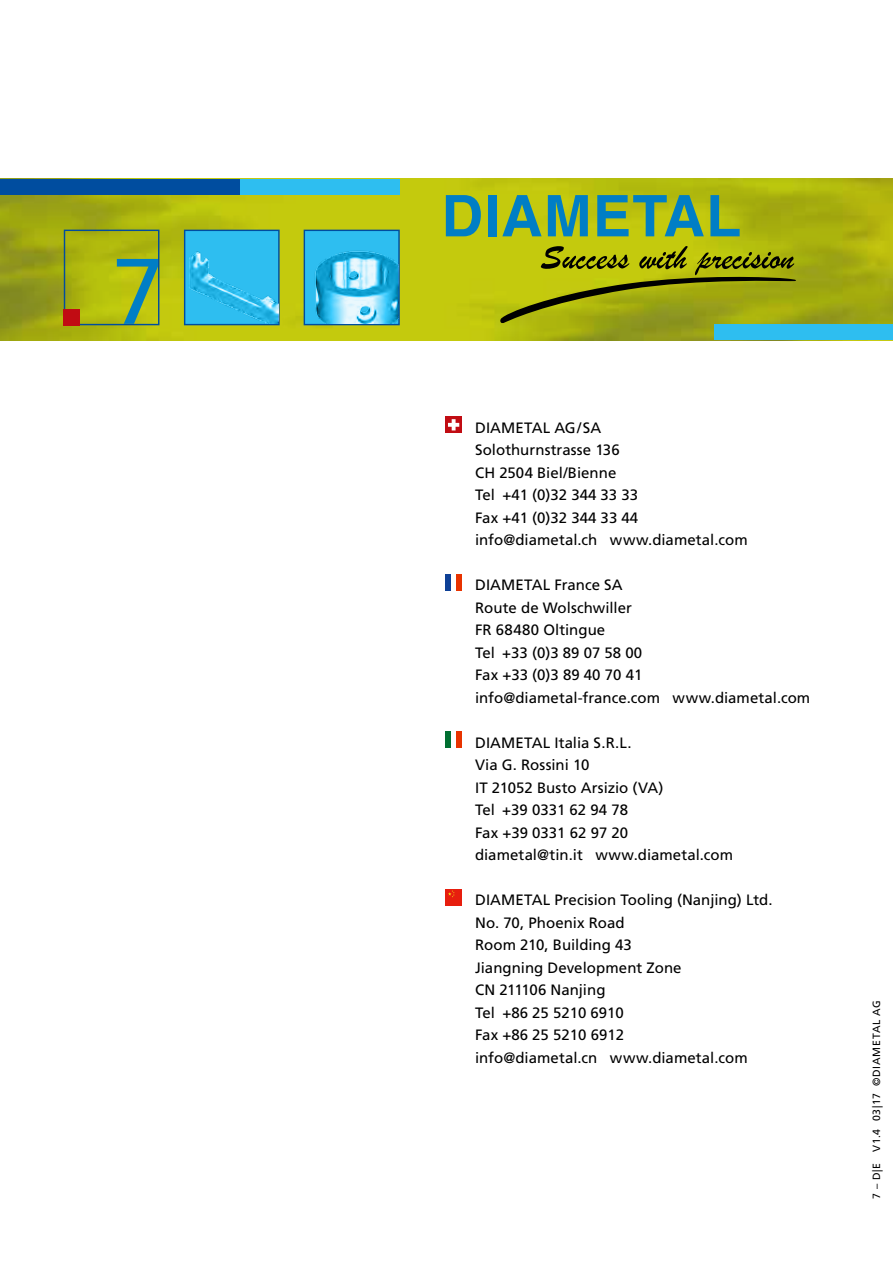
<style>
.page{position:relative;width:893px;height:1263px;background:#fff}
.page>*{position:absolute;margin:0;border:0;box-sizing:border-box;transform-origin:0 0}
.t1{font:93px "Frutiger LT";color:#007ec5}
.t2{font:15px/22.5px "Frutiger LT";color:#000}
.t3{font:10.5px "Frutiger LT";letter-spacing:.07em;color:#000}
</style>
<div class="page">
<img style="left:0;top:179px;width:893px;height:161px">
<div style="left:714px;top:324px;width:179px;height:16px;background:#2ebef0"></div>
<div style="left:0;top:179px;width:240px;height:16px;background:#004d9f"></div>
<div style="left:240px;top:179px;width:160px;height:16px;background:#2ebef0"></div>
<svg style="left:446px;top:195px;width:35px;height:41px"></svg>
<div style="left:488px;top:195px;width:8px;height:41px;background:#007ec5"></div>
<svg style="left:502px;top:195px;width:40px;height:41px;background:#68a663"></svg>
<svg style="left:548px;top:195px;width:40px;height:41px;background:#3d958a"></svg>
<svg style="left:597px;top:195px;width:107px;height:41px;background:#62a265"></svg>
<svg style="left:710px;top:195px;width:30px;height:41px"></svg>
<svg style="left:500px;top:246px;width:297px;height:77px;background:#989e0d"></svg>
<svg style="left:64px;top:230px;width:95px;height:95px;background:#acb714"></svg>
<div style="left:64px;top:309px;width:16px;height:16px;background:#c10c13"></div>
<svg style="left:184px;top:230px;width:96px;height:95px"></svg>
<svg style="left:304px;top:230px;width:96px;height:95px"></svg>
<img style="left:186px;top:232px;width:92px;height:92px">
<img style="left:305px;top:231px;width:93px;height:93px">
<div style="left:446px;top:417px;width:16px;height:16px;background:#c10c13"></div>
<svg style="left:448px;top:419px;width:11px;height:11px"></svg>
<div style="left:446px;top:574px;width:5px;height:16px;background:#0e4096"></div>
<div style="left:456px;top:574px;width:6px;height:16px;background:#e83300"></div>
<div style="left:446px;top:732px;width:5px;height:16px;background:#006f31"></div>
<div style="left:456px;top:732px;width:6px;height:16px;background:#e83300"></div>
<div style="left:446px;top:889px;width:16px;height:16px;background:#e71e0e"></div>
<svg style="left:448px;top:890px;width:6px;height:7px"></svg>
<h1 class="t1" style="left:112px;top:237px;width:53px">7</h1>
<p class="t2" style="left:475px;top:416px;width:274px">DIAMETAL AG/SA<br>Solothurnstrasse 136<br>CH 2504 Biel/Bienne<br>Tel +41 (0)32 344 33 33<br>Fax +41 (0)32 344 33 44 info@diametal.ch www.diametal.com</p>
<p class="t2" style="left:475px;top:574px;width:337px">DIAMETAL France SA<br>Route de Wolschwiller<br>FR 68480 Oltingue<br>Tel +33 (0)3 89 07 58 00<br>Fax +33 (0)3 89 40 70 41 info@diametal-france.com www.diametal.com</p>
<p class="t2" style="left:475px;top:731px;width:260px">DIAMETAL Italia S.R.L.<br>Via G. Rossini 10<br>IT 21052 Busto Arsizio (VA)<br>Tel +39 0331 62 94 78<br>Fax +39 0331 62 97 20 diametal@tin.it www.diametal.com</p>
<p class="t2" style="left:475px;top:889px;width:299px">DIAMETAL Precision Tooling (Nanjing) Ltd.<br>No. 70, Phoenix Road<br>Room 210, Building 43<br>Jiangning Development Zone<br>CN 211106 Nanjing<br>Tel +86 25 5210 6910<br>Fax +86 25 5210 6912<br>info@diametal.cn www.diametal.com</p>
<p class="t3" style="left:870px;top:1199px;width:201px;rotate:-90deg">7 – D|E V1.4 03|17 ©DIAMETAL AG</p>
</div>
